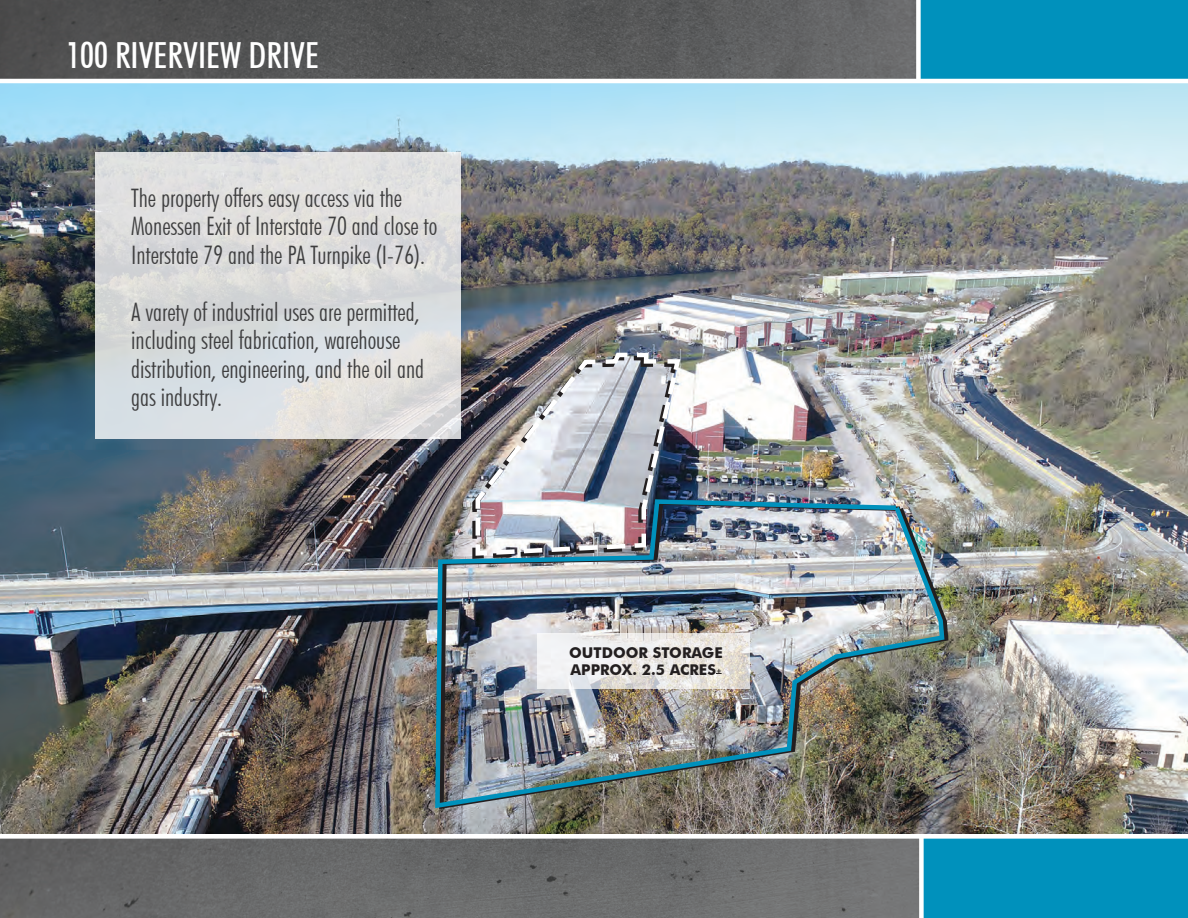
<style>
.page{position:relative;width:1188px;height:918px;background:#fff}
.page>*{position:absolute;margin:0;border:0;box-sizing:border-box;transform-origin:0 0}
.t1{font:500 condensed 36px "Futura BT";color:#fff}
.t2{font:300 condensed 25.5px/28.5px "Futura BT";color:#3e3e3f}
.t3{font:700 14.85px "Futura BT";color:#231f20}
</style>
<div class="page">
<img style="left:0;top:0;width:916px;height:79px">
<img style="left:0;top:83px;width:1188px;height:750px">
<div style="left:921px;top:837px;width:267px;height:81px;background:#0091bc"></div>
<img style="left:0;top:839px;width:919px;height:79px">
<div style="left:0;top:834px;width:1188px;height:5px;background:#fff"></div>
<div style="left:921px;top:0;width:267px;height:81px;background:#0091bc"></div>
<div style="left:95px;top:152px;width:366px;height:287px;background:linear-gradient(to right,#d8dbdd,#e0dfdf)"></div>
<hr style="left:0;top:79px;width:1188px;height:4px;background:#fff">
<div style="left:919px;top:837px;width:5px;height:81px;background:#fff"></div>
<img style="left:473px;top:350px;width:210px;height:147px">
<img style="left:433px;top:497px;width:514px;height:314px">
<p class="t1" style="left:66px;top:33px;width:254px">100 RIVERVIEW DRIVE</p>
<p class="t2" style="left:131px;top:183px;width:308px">The property offers easy access via the<br>Monessen Exit of Interstate 70 and close to<br>Interstate 79 and the PA Turnpike (I-76).</p>
<p class="t2" style="left:131px;top:297px;width:294px">A varety of industrial uses are permitted, including steel fabrication, warehouse distribution, engineering, and the oil and gas industry.</p>
<p class="t3" style="left:569px;top:643px;width:155px">OUTDOOR STORAGE</p>
<p class="t3" style="left:571px;top:661px;width:153px">APPROX. 2.5 ACRES<sup>+</sup></p>
</div>
